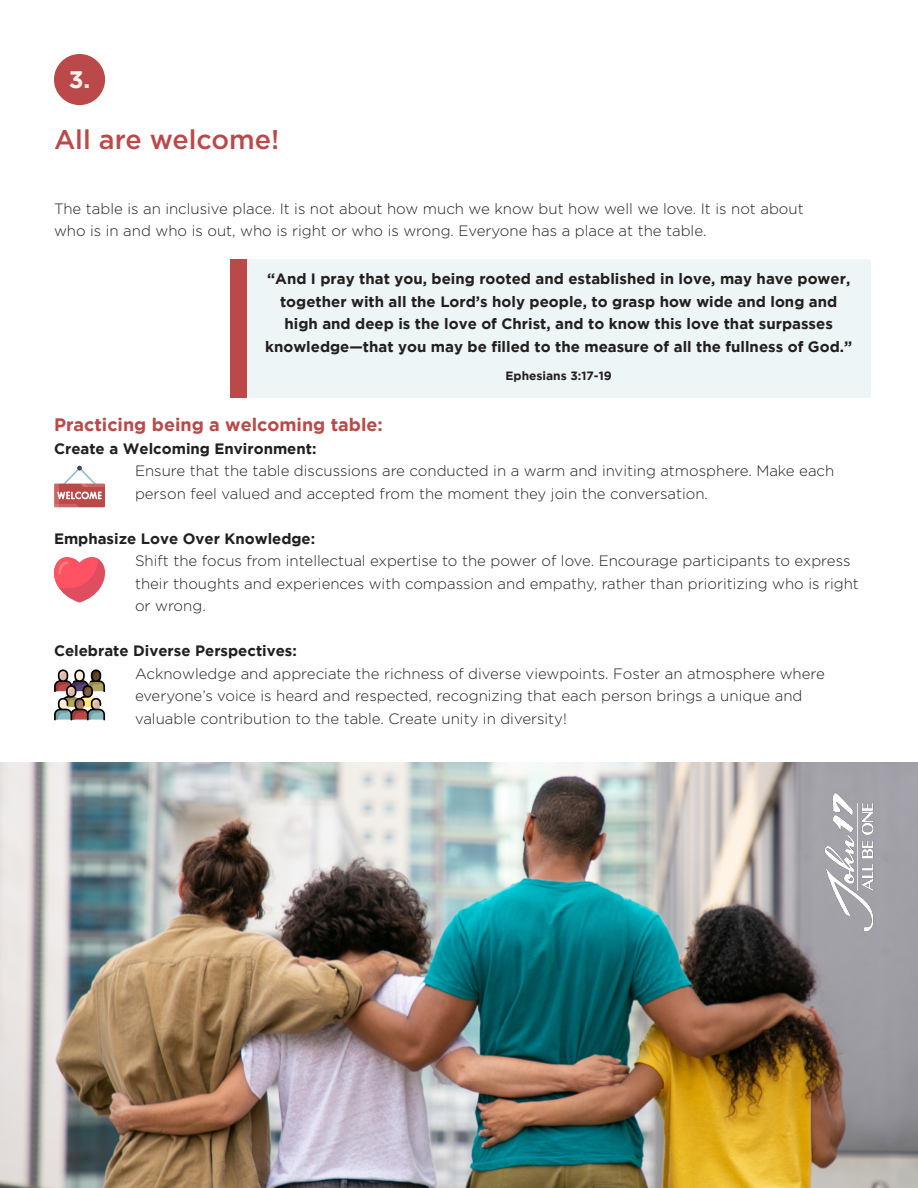
<style>
.page{position:relative;width:918px;height:1188px;background:#fff}
.page>*{position:absolute;margin:0;border:0;box-sizing:border-box;transform-origin:0 0}
.t1{font:500 27px "Gotham";color:#bb4949}
.t2{font:700 23.85px "Gotham";color:#f9f3e9}
.t3{font:700 18px "Gotham";color:#bb4949}
.t4{font:300 15px/22.5px "Gotham";color:#231f20}
.t5{font:700 15px/22.5px "Gotham";color:#231f20;text-align:center}
.t6{font:700 12px "Gotham";color:#231f20}
</style>
<div class="page">
<div style="left:246px;top:259px;width:624px;height:138px;background:#eef5f6"></div>
<svg style="left:54px;top:466px;width:51px;height:41px"></svg>
<svg style="left:54px;top:557px;width:51px;height:46px"></svg>
<svg style="left:54px;top:669px;width:51px;height:51px"></svg>
<img style="left:0;top:762px;width:918px;height:426px">
<div style="left:54px;top:54px;width:51px;height:51px;background:#bb4949;border-radius:50%"></div>
<img style="left:821px;top:764px;width:67px;height:178px">
<div style="left:230px;top:259px;width:16px;height:138px;background:#bb4949"></div>
<p class="t2" style="left:69px;top:66px;width:23px">3.</p>
<p class="t1" style="left:54px;top:122px;width:227px">All are welcome!</p>
<p class="t4" style="left:54px;top:197px;width:751px">The table is an inclusive place. It is not about how much we know but how well we love. It is not about who is in and who is out, who is right or who is wrong. Everyone has a place at the table.</p>
<p class="t5" style="left:265px;top:267px;width:588px">“And I pray that you, being rooted and established in love, may have power, together with all the Lord’s holy people, to grasp how wide and long and high and deep is the love of Christ, and to know this love that surpasses knowledge—that you may be filled to the measure of all the fullness of God.”</p>
<p class="t6" style="left:506px;top:369px;width:108px">Ephesians 3:17-19</p>
<p class="t3" style="left:54px;top:415px;width:330px">Practicing being a welcoming table:</p>
<p class="t5" style="left:54px;top:437px;width:264px">Create a Welcoming Environment:</p>
<p class="t4" style="left:135px;top:460px;width:701px">Ensure that the table discussions are conducted in a warm and inviting atmosphere. Make each person feel valued and accepted from the moment they join the conversation.</p>
<p class="t5" style="left:54px;top:527px;width:263px">Emphasize Love Over Knowledge:</p>
<p class="t4" style="left:135px;top:550px;width:725px">Shift the focus from intellectual expertise to the power of love. Encourage participants to express their thoughts and experiences with compassion and empathy, rather than prioritizing who is right or wrong.</p>
<p class="t5" style="left:54px;top:639px;width:244px">Celebrate Diverse Perspectives:</p>
<p class="t4" style="left:135px;top:662px;width:691px">Acknowledge and appreciate the richness of diverse viewpoints. Foster an atmosphere where everyone’s voice is heard and respected, recognizing that each person brings a unique and valuable contribution to the table. Create unity in diversity!</p>
</div>
